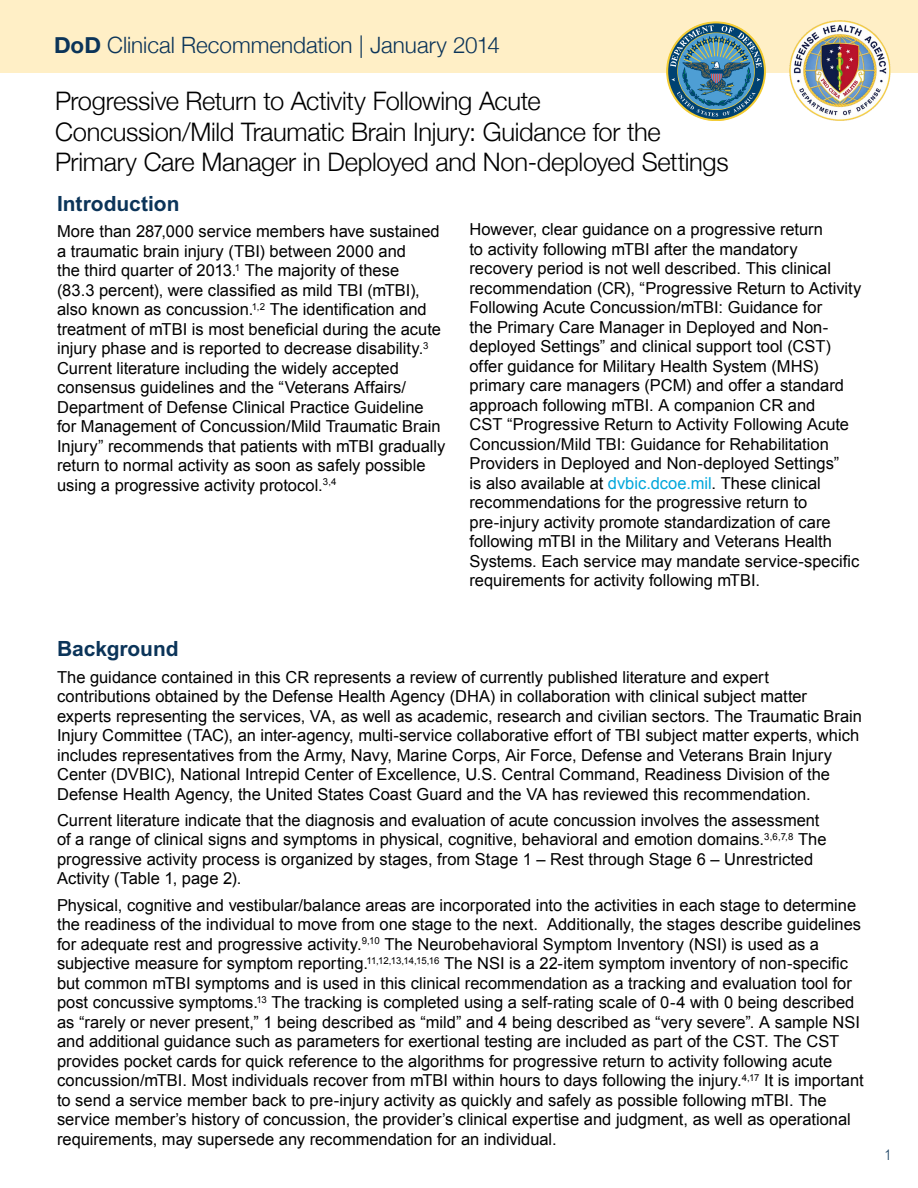
<style>
.page{position:relative;width:918px;height:1188px;background:#fff}
.page>*{position:absolute;margin:0;border:0;box-sizing:border-box;transform-origin:0 0}
.t1{font:300 25.5px/30.6px "Helvetica Neue";letter-spacing:-.015em;color:#000}
.t2{font:300 22.5px "Helvetica Neue";color:#0b3459}
.t3{font:700 21px "Arial";letter-spacing:-.005em;color:#0b3459}
.body{font:16.5px/19.5px "Arial";color:#000}
.t4{font:300 condensed 15px "Arial";color:#0b3459}
.s1{font-weight:700}
.s2{color:#00a7db}
</style>
<div class="page">
<div style="left:0;top:0;width:918px;height:73px;background:#ffefc6"></div>
<svg style="left:670px;top:25px;width:92px;height:91px;background:#5e8c9e"></svg>
<img style="left:789px;top:20px;width:102px;height:101px">
<h2 class="t2" style="left:54px;top:26px;width:447px"><span class="s1">DoD</span> Clinical Recommendation | January 2014</h2>
<h1 class="t1" style="left:55px;top:84px;width:675px">Progressive Return to Activity Following Acute<br>Concussion/Mild Traumatic Brain Injury: Guidance for the<br>Primary Care Manager in Deployed and Non-deployed Settings</h1>
<h2 class="t3" style="left:57px;top:191px;width:124px">Introduction</h2>
<p class="body" style="left:57px;top:222px;width:390px">More than 287,000 service members have sustained a traumatic brain injury (TBI) between 2000 and<br>the third quarter of 2013.<sup>1</sup> The majority of these<br>(83.3 percent), were classified as mild TBI (mTBI), also known as concussion.<sup>1,2</sup> The identification and treatment of mTBI is most beneficial during the acute injury phase and is reported to decrease disability.<sup>3<br></sup>Current literature including the widely accepted consensus guidelines and the “Veterans Affairs/ Department of Defense Clinical Practice Guideline for Management of Concussion/Mild Traumatic Brain Injury” recommends that patients with mTBI gradually return to normal activity as soon as safely possible using a progressive activity protocol.<sup>3,4</sup></p>
<p class="body" style="left:470px;top:220px;width:393px">However, clear guidance on a progressive return<br>to activity following mTBI after the mandatory recovery period is not well described. This clinical recommendation (CR), “Progressive Return to Activity Following Acute Concussion/mTBI: Guidance for<br>the Primary Care Manager in Deployed and Non&shy;deployed Settings” and clinical support tool (CST) offer guidance for Military Health System (MHS) primary care managers (PCM) and offer a standard approach following mTBI. A companion CR and<br>CST “Progressive Return to Activity Following Acute Concussion/Mild TBI: Guidance for Rehabilitation Providers in Deployed and Non-deployed Settings”<br>is also available at <span class="s2">dvbic.dcoe.mil</span>. These clinical recommendations for the progressive return to pre-injury activity promote standardization of care following mTBI in the Military and Veterans Health Systems. Each service may mandate service-specific requirements for activity following mTBI.</p>
<h2 class="t3" style="left:57px;top:637px;width:123px">Background</h2>
<p class="body" style="left:57px;top:667px;width:806px">The guidance contained in this CR represents a review of currently published literature and expert contributions obtained by the Defense Health Agency (DHA) in collaboration with clinical subject matter experts representing the services, VA, as well as academic, research and civilian sectors. The Traumatic Brain Injury Committee (TAC), an inter-agency, multi-service collaborative effort of TBI subject matter experts, which includes representatives from the Army, Navy, Marine Corps, Air Force, Defense and Veterans Brain Injury Center (DVBIC), National Intrepid Center of Excellence, U.S. Central Command, Readiness Division of the Defense Health Agency, the United States Coast Guard and the VA has reviewed this recommendation.</p>
<p class="body" style="left:57px;top:810px;width:771px">Current literature indicate that the diagnosis and evaluation of acute concussion involves the assessment of a range of clinical signs and symptoms in physical, cognitive, behavioral and emotion domains.<sup>3,6,7,8</sup> The progressive activity process is organized by stages, from Stage 1 – Rest through Stage 6 – Unrestricted Activity (Table 1, page 2).</p>
<p class="body" style="left:57px;top:895px;width:808px">Physical, cognitive and vestibular/balance areas are incorporated into the activities in each stage to determine the readiness of the individual to move from one stage to the next. Additionally, the stages describe guidelines for adequate rest and progressive activity.<sup>9,10</sup> The Neurobehavioral Symptom Inventory (NSI) is used as a subjective measure for symptom reporting.<sup>11,12,13,14,15,16</sup> The NSI is a 22-item symptom inventory of non-specific but common mTBI symptoms and is used in this clinical recommendation as a tracking and evaluation tool for post concussive symptoms.<sup>13</sup> The tracking is completed using a self-rating scale of 0-4 with 0 being described as “rarely or never present,” 1 being described as “mild” and 4 being described as “very severe”. A sample NSI and additional guidance such as parameters for exertional testing are included as part of the CST. The CST provides pocket cards for quick reference to the algorithms for progressive return to activity following acute concussion/mTBI. Most individuals recover from mTBI within hours to days following the injury.<sup>4,17</sup> It is important to send a service member back to pre-injury activity as quickly and safely as possible following mTBI. The service member’s history of concussion, the provider’s clinical expertise and judgment, as well as operational requirements, may supersede any recommendation for an individual.</p>
<p class="t4" style="left:884px;top:1146px;width:8px">1</p>
</div>
